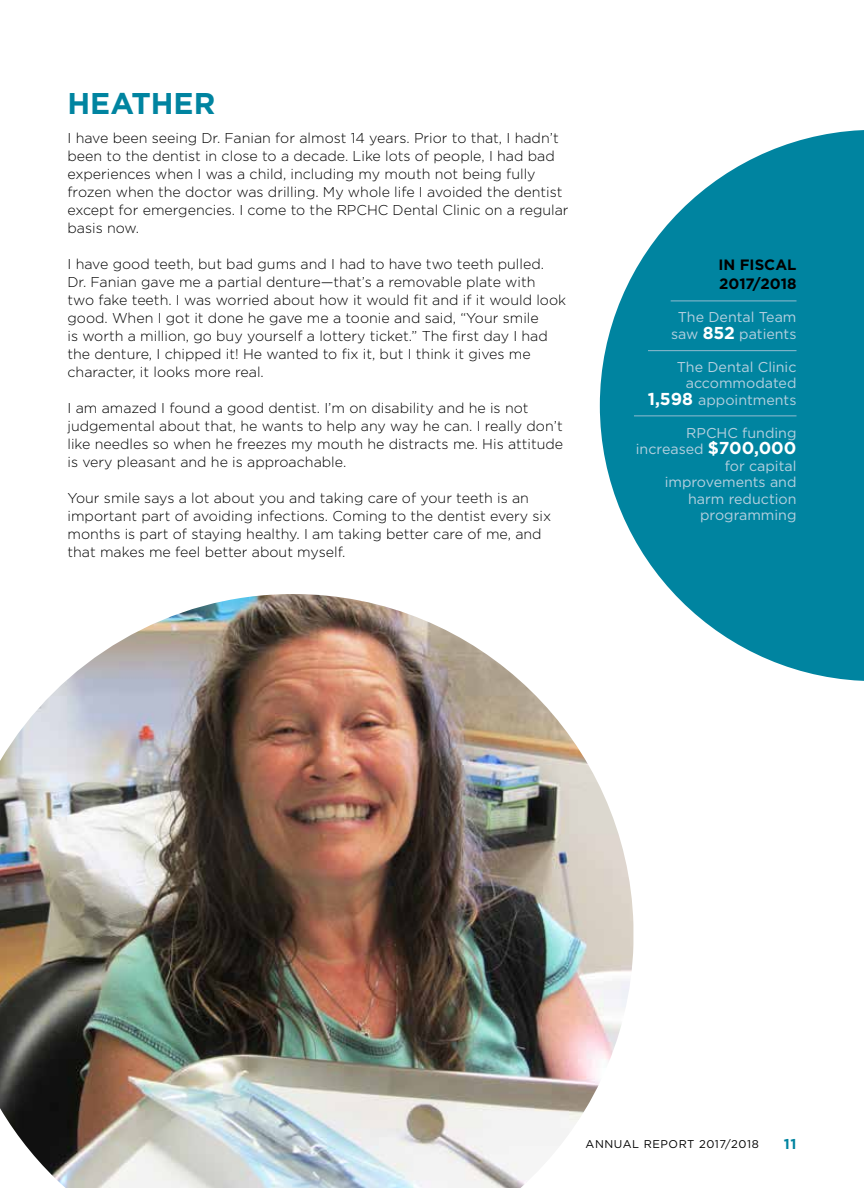
<style>
.page{position:relative;width:864px;height:1188px;background:#fff}
.page>*{position:absolute;margin:0;border:0;box-sizing:border-box;transform-origin:0 0}
.t1{font:700 30px "Gotham";color:#0084a0}
.t2{font:700 15px/19.5px "Gotham";color:#000}
.t3{font:300 14.25px/18px "Gotham";color:#000}
.t4{font:14.25px/16.5px "Gotham";color:#b5d0df;text-align:right}
.t5{font:700 14.25px "Gotham";color:#0084a0}
.t6{font:11.25px "Gotham";letter-spacing:.05em;color:#000}
.s1{font-weight:700;font-size:17.25px;color:#fff}
</style>
<div class="page">
<img style="left:0;top:594px;width:633px;height:594px">
<svg style="left:600px;top:130px;width:264px;height:551px;fill:#0084a0"></svg>
<hr style="left:671px;top:301px;width:125px;height:1px;background:#91bcd0">
<hr style="left:648px;top:350px;width:148px;height:1px;background:#91bcd0">
<hr style="left:634px;top:416px;width:162px;height:1px;background:#91bcd0">
<h1 class="t1" style="left:68px;top:83px;width:149px">HEATHER</h1>
<p class="t3" style="left:68px;top:129px;width:503px">I have been seeing Dr. Fanian for almost 14 years. Prior to that, I hadn’t been to the dentist in close to a decade. Like lots of people, I had bad experiences when I was a child, including my mouth not being fully frozen when the doctor was drilling. My whole life I avoided the dentist except for emergencies. I come to the RPCHC Dental Clinic on a regular basis now.</p>
<p class="t3" style="left:68px;top:255px;width:500px">I have good teeth, but bad gums and I had to have two teeth pulled.<br>Dr. Fanian gave me a partial denture—that’s a removable plate with<br>two fake teeth. I was worried about how it would fit and if it would look good. When I got it done he gave me a toonie and said, “Your smile<br>is worth a million, go buy yourself a lottery ticket.” The first day I had the denture, I chipped it! He wanted to fix it, but I think it gives me character, it looks more real.</p>
<p class="t3" style="left:68px;top:399px;width:497px">I am amazed I found a good dentist. I’m on disability and he is not judgemental about that, he wants to help any way he can. I really don’t like needles so when he freezes my mouth he distracts me. His attitude is very pleasant and he is approachable.</p>
<p class="t3" style="left:68px;top:489px;width:485px">Your smile says a lot about you and taking care of your teeth is an important part of avoiding infections. Coming to the dentist every six months is part of staying healthy. I am taking better care of me, and that makes me feel better about myself.</p>
<p class="t2" style="left:718px;top:255px;width:80px">IN FISCAL<br>2017/2018</p>
<p class="t4" style="left:671px;top:309px;width:127px;text-align:center">The Dental Team saw <span class="s1">852</span> patients</p>
<p class="t4" style="left:648px;top:358px;width:150px">The Dental Clinic accommodated<br><span class="s1">1,598</span> appointments</p>
<p class="t4" style="left:636px;top:424px;width:162px">RPCHC funding increased <span class="s1">$700,000 </span>for capital improvements and harm reduction programming</p>
<p class="t6" style="left:586px;top:1136px;width:175px">ANNUAL REPORT 2017/2018</p>
<p class="t5" style="left:784px;top:1134px;width:14px">11</p>
</div>
